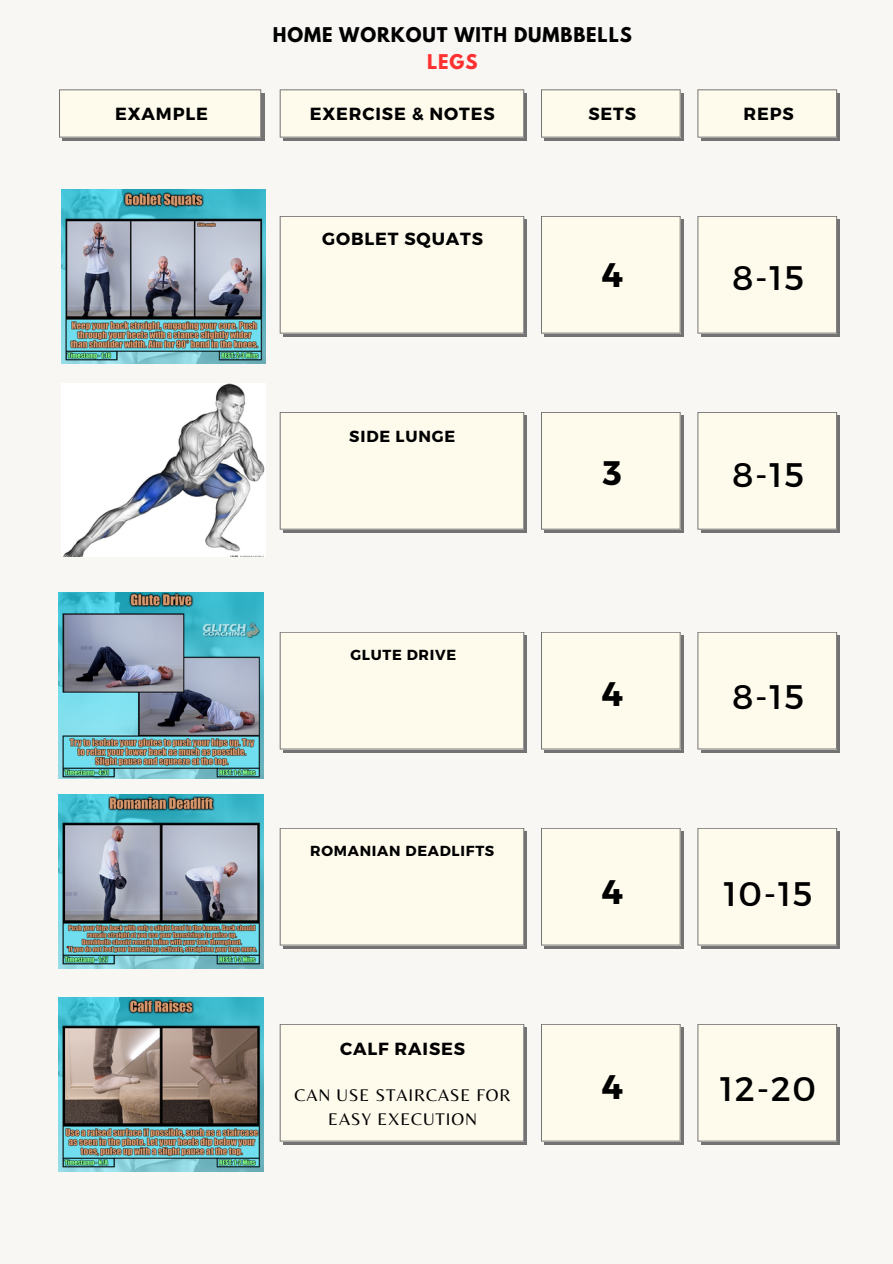
<style>
.page{position:relative;width:893px;height:1264px;background:#fff}
.page>*{position:absolute;margin:0;border:0;box-sizing:border-box;transform-origin:0 0}
.t1{font:34.05px "Montserrat";letter-spacing:.05em;color:#000}
.t2{font:700 34.05px "Montserrat";color:#000}
.t3{font:700 18px "League Spartan";letter-spacing:.05em;color:#000}
.t4{font:700 18px "League Spartan";color:#ff3131}
.t5{font:700 17.55px "Montserrat";letter-spacing:.05em;color:#000}
.t6{font:17.55px/23.7px "Belleza";letter-spacing:.05em;color:#000;text-align:center}
.t7{font:700 16.05px "Montserrat";letter-spacing:.05em;color:#000}
.t8{font:700 14.55px "Montserrat";letter-spacing:.05em;color:#000}
</style>
<div class="page">
<div style="left:0;top:0;width:892px;height:1263px;background:#f8f7f4"></div>
<div style="left:63px;top:93px;width:201px;height:47px;background:#737373"></div>
<svg style="left:59px;top:89px;width:202px;height:49px;background:#f6f3e5"></svg>
<div style="left:283px;top:93px;width:244px;height:47px;background:#737373"></div>
<svg style="left:280px;top:89px;width:244px;height:49px;background:#f7f3e6"></svg>
<svg style="left:544px;top:93px;width:139px;height:47px"></svg>
<svg style="left:541px;top:89px;width:139px;height:49px"></svg>
<div style="left:701px;top:93px;width:138px;height:47px;background:#737373"></div>
<svg style="left:697px;top:89px;width:140px;height:49px;background:#f6f2e5"></svg>
<div style="left:283px;top:220px;width:244px;height:116px;background:linear-gradient(to right,#737373,#737373)"></div>
<svg style="left:280px;top:216px;width:244px;height:117px"></svg>
<svg style="left:544px;top:220px;width:139px;height:116px"></svg>
<svg style="left:541px;top:216px;width:139px;height:117px"></svg>
<div style="left:701px;top:220px;width:138px;height:116px;background:linear-gradient(to right,#737373,#737373)"></div>
<svg style="left:697px;top:216px;width:140px;height:117px"></svg>
<div style="left:283px;top:416px;width:244px;height:116px;background:linear-gradient(to right,#737373,#737373)"></div>
<svg style="left:280px;top:412px;width:244px;height:117px"></svg>
<svg style="left:544px;top:416px;width:139px;height:116px"></svg>
<svg style="left:541px;top:412px;width:139px;height:117px"></svg>
<div style="left:701px;top:416px;width:138px;height:116px;background:linear-gradient(to right,#737373,#737373)"></div>
<svg style="left:697px;top:412px;width:140px;height:117px"></svg>
<svg style="left:283px;top:635px;width:244px;height:117px"></svg>
<svg style="left:280px;top:632px;width:244px;height:117px"></svg>
<svg style="left:544px;top:635px;width:139px;height:117px"></svg>
<svg style="left:541px;top:632px;width:139px;height:117px"></svg>
<svg style="left:701px;top:635px;width:138px;height:117px"></svg>
<svg style="left:697px;top:632px;width:140px;height:117px"></svg>
<svg style="left:283px;top:831px;width:244px;height:117px"></svg>
<svg style="left:280px;top:828px;width:244px;height:117px"></svg>
<svg style="left:544px;top:831px;width:139px;height:117px"></svg>
<svg style="left:541px;top:828px;width:139px;height:117px"></svg>
<svg style="left:701px;top:831px;width:138px;height:117px"></svg>
<svg style="left:697px;top:828px;width:140px;height:117px"></svg>
<svg style="left:283px;top:1027px;width:244px;height:117px"></svg>
<svg style="left:280px;top:1024px;width:244px;height:117px"></svg>
<div style="left:544px;top:1027px;width:139px;height:117px;background:linear-gradient(to right,#a8a6a1,#a7a6a1)"></div>
<svg style="left:541px;top:1024px;width:139px;height:117px"></svg>
<svg style="left:701px;top:1027px;width:138px;height:117px"></svg>
<svg style="left:697px;top:1024px;width:140px;height:117px"></svg>
<img style="left:61px;top:384px;width:205px;height:172px">
<img style="left:59px;top:592px;width:205px;height:187px">
<img style="left:59px;top:795px;width:205px;height:173px">
<img style="left:59px;top:997px;width:205px;height:174px">
<img style="left:61px;top:190px;width:205px;height:173px">
<p class="t3" style="left:273px;top:26px;width:360px">HOME WORKOUT WITH DUMBBELLS</p>
<p class="t4" style="left:427px;top:53px;width:52px">LEGS</p>
<p class="t5" style="left:115px;top:103px;width:94px">EXAMPLE</p>
<p class="t5" style="left:310px;top:103px;width:186px">EXERCISE &amp; NOTES</p>
<p class="t5" style="left:588px;top:103px;width:49px">SETS</p>
<p class="t5" style="left:743px;top:103px;width:52px">REPS</p>
<p class="t5" style="left:322px;top:227px;width:162px">GOBLET SQUATS</p>
<p class="t7" style="left:349px;top:426px;width:107px">SIDE LUNGE</p>
<p class="t8" style="left:350px;top:645px;width:107px">GLUTE DRIVE</p>
<p class="t8" style="left:310px;top:841px;width:185px">ROMANIAN DEADLIFTS</p>
<p class="t5" style="left:340px;top:1037px;width:127px">CALF RAISES</p>
<p class="t6" style="left:294px;top:1082px;width:217px">CAN USE STAIRCASE FOR<br>EASY EXECUTION</p>
<p class="t2" style="left:601px;top:253px;width:23px">4</p>
<p class="t1" style="left:732px;top:255px;width:73px">8-15</p>
<p class="t2" style="left:602px;top:450px;width:20px">3</p>
<p class="t1" style="left:732px;top:452px;width:73px">8-15</p>
<p class="t2" style="left:601px;top:672px;width:23px">4</p>
<p class="t1" style="left:732px;top:674px;width:73px">8-15</p>
<p class="t2" style="left:601px;top:869px;width:23px">4</p>
<p class="t1" style="left:723px;top:871px;width:90px">10-15</p>
<p class="t2" style="left:601px;top:1064px;width:23px">4</p>
<p class="t1" style="left:720px;top:1067px;width:98px">12-20</p>
</div>
